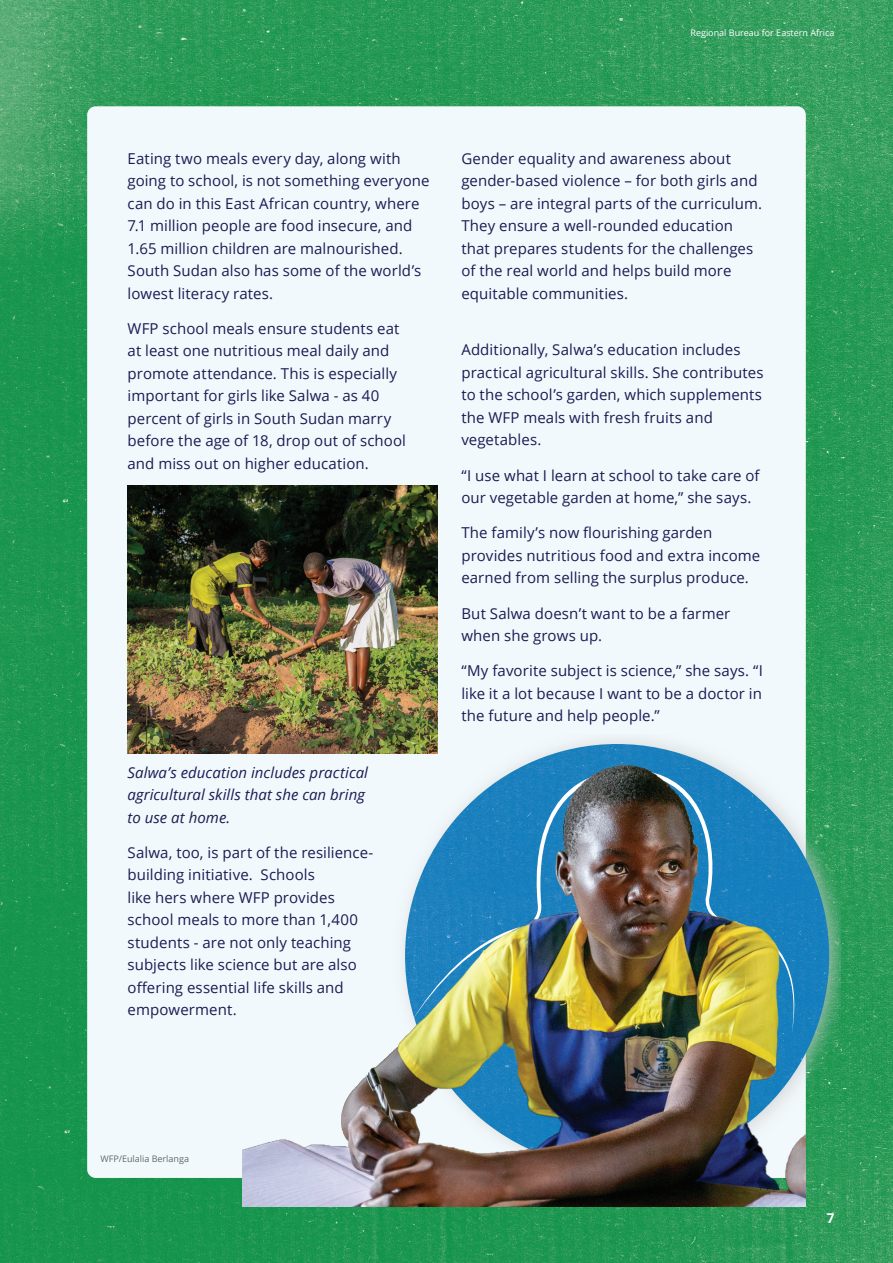
<style>
.page{position:relative;width:893px;height:1263px;background:#fff}
.page>*{position:absolute;margin:0;border:0;box-sizing:border-box;transform-origin:0 0}
.t1{font:15px/22.5px "Open Sans";letter-spacing:.005em;color:#1a1c53}
.t2{font:italic 15px/22.5px "Open Sans";letter-spacing:.005em;color:#1a1c53}
.t3{font:700 13.5px "Open Sans";color:#fff}
.t4{font:9px "Open Sans";color:#fff}
.t5{font:9px "Open Sans";color:#666}
</style>
<div class="page">
<img style="left:0;top:0;width:893px;height:1263px">
<div style="left:87px;top:106px;width:719px;height:1072px;background:#f2f9fc;border-radius:9px"></div>
<img style="left:128px;top:485px;width:309px;height:269px">
<div style="left:391px;top:734px;width:450px;height:444px;background:#cbcbcb;opacity:.75"></div>
<img style="left:242px;top:734px;width:564px;height:472px">
<p class="t4" style="left:690px;top:27px;width:145px">Regional Bureau for Eastern Africa</p>
<p class="t1" style="left:128px;top:146px;width:304px">Eating two meals every day, along with going to school, is not something everyone can do in this East African country, where 7.1 million people are food insecure, and 1.65 million children are malnourished.<br>South Sudan also has some of the world’s lowest literacy rates.</p>
<p class="t1" style="left:128px;top:317px;width:280px">WFP school meals ensure students eat at least one nutritious meal daily and promote attendance. This is especially important for girls like Salwa - as 40 percent of girls in South Sudan marry before the age of 18, drop out of school and miss out on higher education.</p>
<p class="t2" style="left:128px;top:760px;width:242px">Salwa’s education includes practical agricultural skills that she can bring to use at home.</p>
<p class="t1" style="left:128px;top:841px;width:247px">Salwa, too, is part of the resilience&shy;building initiative. Schools<br>like hers where WFP provides school meals to more than 1,400 students - are not only teaching subjects like science but are also offering essential life skills and empowerment.</p>
<p class="t1" style="left:461px;top:146px;width:302px">Gender equality and awareness about gender-based violence – for both girls and boys – are integral parts of the curriculum.<br>They ensure a well-rounded education that prepares students for the challenges of the real world and helps build more equitable communities.</p>
<p class="t1" style="left:461px;top:338px;width:304px">Additionally, Salwa’s education includes practical agricultural skills. She contributes to the school’s garden, which supplements the WFP meals with fresh fruits and vegetables.</p>
<p class="t1" style="left:461px;top:464px;width:300px">“I use what I learn at school to take care of our vegetable garden at home,” she says.</p>
<p class="t1" style="left:461px;top:521px;width:300px">The family’s now flourishing garden provides nutritious food and extra income earned from selling the surplus produce.</p>
<p class="t1" style="left:461px;top:602px;width:270px">But Salwa doesn’t want to be a farmer when she grows up.</p>
<p class="t1" style="left:461px;top:659px;width:303px;text-align:justify">“My favorite subject is science,” she says. “I like it a lot because I want to be a doctor in the future and help people.”</p>
<p class="t5" style="left:100px;top:1152px;width:90px">WFP/Eulalia Berlanga</p>
<p class="t3" style="left:827px;top:1208px;width:9px">7</p>
</div>
